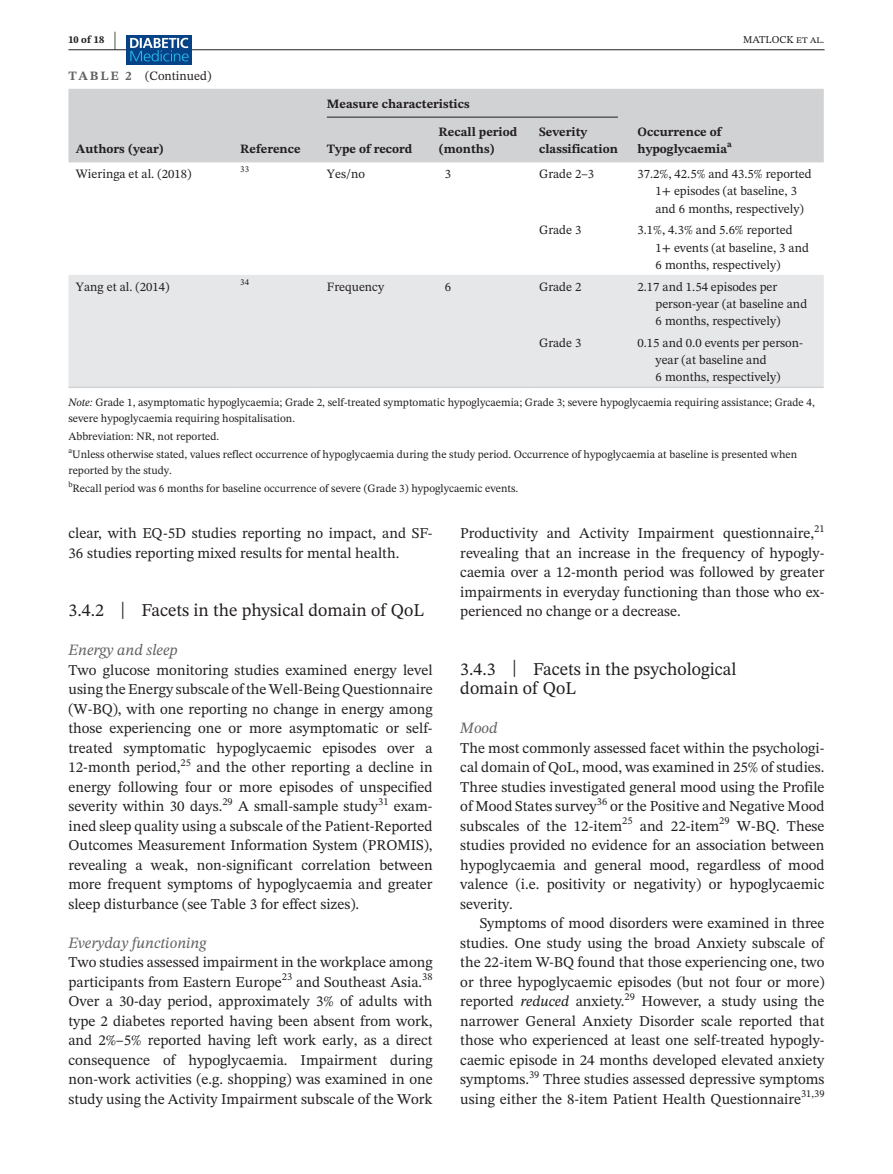
<style>
.page{position:relative;width:893px;height:1174px;background:#fff}
.page>*{position:absolute;margin:0;border:0;box-sizing:border-box;transform-origin:0 0}
.t1{font:18px/19.5px "STIX Two Text";color:#231f20}
.t2{font:italic 15.75px "STIX Two Text";color:#636366}
.t3{font:15px/19.5px "STIX Two Text";color:#231f20;text-align:justify}
.t4{font:12.75px/17.2px "STIX Two Text";color:#231f20}
.t5{font:700 12.75px/17.2px "STIX Two Text";color:#231f20}
.t6{font:11.25px/15.8px "STIX Two Text";color:#231f20}
.t7{font:10.5px "STIX Two Text";color:#231f20}
.t8{font:700 10.5px "STIX Two Text";color:#231f20}
.t9{font:8.85px "STIX Two Text";color:#231f20}
.t10{font:700 8.85px "STIX Two Text";color:#231f20}
.t11{font:7.8px "STIX Two Text";color:#231f20}
.s1{font-size:21px}
.s2{font-weight:700;color:#636366}
.s3{font-style:italic}
.s4{font-size:23.7px}
</style>
<div class="page">
<hr style="left:68px;top:49px;width:756px;height:1px;background:#231f20">
<div style="left:126px;top:35px;width:66px;height:30px;background:#054286"></div>
<svg style="left:130px;top:38px;width:59px;height:23px"></svg>
<div style="left:68px;top:89px;width:756px;height:73px;background:#d1d2d4"></div>
<div style="left:68px;top:275px;width:756px;height:111px;background:#e6e7e9"></div>
<hr style="left:68px;top:386px;width:165px;height:2px;background:#d1d2d4">
<hr style="left:233px;top:386px;width:86px;height:2px;background:#d1d2d4">
<hr style="left:319px;top:386px;width:112px;height:2px;background:#d1d2d4">
<hr style="left:431px;top:386px;width:101px;height:2px;background:#d1d2d4">
<hr style="left:532px;top:386px;width:98px;height:2px;background:#d1d2d4">
<hr style="left:630px;top:386px;width:194px;height:2px;background:#d1d2d4">
<hr style="left:327px;top:117px;width:291px;height:1px;background:#231f20">
<p class="t8" style="left:68px;top:32px;width:50px">10 of 18 <span class="s1">|</span></p>
<p class="t7" style="left:743px;top:32px;width:83px">MATLOCK et al.</p>
<p class="t4" style="left:68px;top:67px;width:144px"><span class="s2">TABLE 2</span> (Continued)</p>
<p class="t5" style="left:76px;top:141px;width:90px">Authors (year)</p>
<p class="t5" style="left:240px;top:141px;width:62px">Reference</p>
<p class="t5" style="left:327px;top:95px;width:144px">Measure characteristics</p>
<p class="t5" style="left:327px;top:141px;width:87px">Type of record</p>
<p class="t5" style="left:439px;top:123px;width:80px">Recall period (months)</p>
<p class="t5" style="left:539px;top:123px;width:80px">Severity classification</p>
<p class="t5" style="left:637px;top:123px;width:91px">Occurrence of hypoglycaemia</p>
<p class="t10" style="left:727px;top:138px;width:6px">a</p>
<p class="t4" style="left:76px;top:165px;width:117px">Wieringa et al. (2018)</p>
<p class="t9" style="left:240px;top:163px;width:10px">33</p>
<p class="t4" style="left:327px;top:165px;width:40px">Yes/no</p>
<p class="t4" style="left:445px;top:165px;width:8px">3</p>
<p class="t4" style="left:539px;top:165px;width:56px">Grade 2–3</p>
<p class="t4" style="left:655px;top:165px;width:158px;text-indent:-18px">37.2%, 42.5% and 43.5% reported<br>1+ episodes (at baseline, 3 and 6 months, respectively)</p>
<p class="t4" style="left:539px;top:221px;width:44px">Grade 3</p>
<p class="t4" style="left:655px;top:221px;width:155px;text-indent:-18px">3.1%, 4.3% and 5.6% reported<br>1+ events (at baseline, 3 and<br>6 months, respectively)</p>
<p class="t4" style="left:76px;top:278px;width:95px">Yang et al. (2014)</p>
<p class="t9" style="left:240px;top:275px;width:10px">34</p>
<p class="t4" style="left:327px;top:278px;width:59px">Frequency</p>
<p class="t4" style="left:445px;top:278px;width:8px">6</p>
<p class="t4" style="left:539px;top:278px;width:44px">Grade 2</p>
<p class="t4" style="left:655px;top:278px;width:153px;text-indent:-18px">2.17 and 1.54 episodes per person-year (at baseline and<br>6 months, respectively)</p>
<p class="t4" style="left:539px;top:334px;width:44px">Grade 3</p>
<p class="t4" style="left:655px;top:334px;width:149px;text-indent:-18px">0.15 and 0.0 events per person&shy;year (at baseline and<br>6 months, respectively)</p>
<p class="t6" style="left:68px;top:394px;width:748px"><span class="s3">Note:</span> Grade 1, asymptomatic hypoglycaemia; Grade 2, self-treated symptomatic hypoglycaemia; Grade 3; severe hypoglycaemia requiring assistance; Grade 4, severe hypoglycaemia requiring hospitalisation.</p>
<p class="t6" style="left:68px;top:428px;width:152px">Abbreviation: NR, not reported.</p>
<p class="t11" style="left:68px;top:444px;width:5px">a</p>
<p class="t6" style="left:68px;top:446px;width:730px;text-indent:4px">Unless otherwise stated, values reflect occurrence of hypoglycaemia during the study period. Occurrence of hypoglycaemia at baseline is presented when reported by the study.</p>
<p class="t11" style="left:68px;top:478px;width:6px">b</p>
<p class="t6" style="left:73px;top:480px;width:447px">Recall period was 6 months for baseline occurrence of severe (Grade 3) hypoglycaemic events.</p>
<p class="t3" style="left:68px;top:523px;width:366px">clear, with EQ-5D studies reporting no impact, and SF-<br>36 studies reporting mixed results for mental health.</p>
<p class="t1" style="left:68px;top:600px;width:357px">3.4.2 <span class="s4">|</span> Facets in the physical domain of QoL</p>
<p class="t2" style="left:68px;top:639px;width:111px">Energy and sleep</p>
<p class="t3" style="left:68px;top:660px;width:366px">Two glucose monitoring studies examined energy level using the Energy subscale of the Well-Being Questionnaire (W-BQ), with one reporting no change in energy among those experiencing one or more asymptomatic or self&shy;treated symptomatic hypoglycaemic episodes over a 12-month period,</p>
<p class="t7" style="left:181px;top:754px;width:12px">25</p>
<p class="t3" style="left:68px;top:757px;width:366px;text-indent:128px">and the other reporting a decline in energy following four or more episodes of unspecified severity within 30 days.</p>
<p class="t7" style="left:222px;top:793px;width:12px">29</p>
<p class="t3" style="left:238px;top:796px;width:142px">A small-sample study</p>
<p class="t7" style="left:378px;top:793px;width:12px">31</p>
<p class="t3" style="left:68px;top:796px;width:366px;text-indent:325px">exam&shy;ined sleep quality using a subscale of the Patient-Reported Outcomes Measurement Information System (PROMIS), revealing a weak, non-significant correlation between more frequent symptoms of hypoglycaemia and greater sleep disturbance (see Table 3 for effect sizes).</p>
<p class="t2" style="left:68px;top:931px;width:140px">Everyday functioning</p>
<p class="t3" style="left:68px;top:952px;width:366px">Two studies assessed impairment in the workplace among participants from Eastern Europe</p>
<p class="t7" style="left:282px;top:969px;width:12px">23</p>
<p class="t3" style="left:296px;top:972px;width:127px">and Southeast Asia.</p>
<p class="t7" style="left:422px;top:969px;width:12px">38</p>
<p class="t3" style="left:68px;top:991px;width:366px">Over a 30-day period, approximately 3% of adults with type 2 diabetes reported having been absent from work, and 2%–5% reported having left work early, as a direct consequence of hypoglycaemia. Impairment during non-work activities (e.g. shopping) was examined in one study using the Activity Impairment subscale of the Work</p>
<p class="t3" style="left:460px;top:523px;width:355px">Productivity and Activity Impairment questionnaire,</p>
<p class="t7" style="left:814px;top:520px;width:12px">21</p>
<p class="t3" style="left:460px;top:543px;width:366px">revealing that an increase in the frequency of hypogly&shy;caemia over a 12-month period was followed by greater impairments in everyday functioning than those who ex&shy;perienced no change or a decrease.</p>
<p class="t1" style="left:460px;top:659px;width:278px">3.4.3 <span class="s4">|</span> Facets in the psychological domain of QoL</p>
<p class="t2" style="left:460px;top:717px;width:39px">Mood</p>
<p class="t3" style="left:460px;top:738px;width:366px">The most commonly assessed facet within the psychologi&shy;cal domain of QoL, mood, was examined in 25% of studies.<br>Three studies investigated general mood using the Profile of Mood States survey</p>
<p class="t7" style="left:597px;top:793px;width:12px">36</p>
<p class="t3" style="left:460px;top:796px;width:366px;text-indent:150px">or the Positive and Negative Mood subscales of the 12-item</p>
<p class="t7" style="left:622px;top:813px;width:12px">25</p>
<p class="t3" style="left:640px;top:816px;width:81px">and 22-item</p>
<p class="t7" style="left:719px;top:813px;width:12px">29</p>
<p class="t3" style="left:460px;top:816px;width:366px;text-indent:277px">W-BQ. These studies provided no evidence for an association between hypoglycaemia and general mood, regardless of mood valence (i.e. positivity or negativity) or hypoglycaemic severity.</p>
<p class="t3" style="left:460px;top:913px;width:366px;text-indent:20px">Symptoms of mood disorders were examined in three studies. One study using the broad Anxiety subscale of the 22-item W-BQ found that those experiencing one, two or three hypoglycaemic episodes (but not four or more) reported <span class="s3">reduced</span> anxiety.</p>
<p class="t7" style="left:625px;top:988px;width:12px">29</p>
<p class="t3" style="left:460px;top:991px;width:366px;text-indent:181px">However, a study using the narrower General Anxiety Disorder scale reported that those who experienced at least one self-treated hypogly&shy;caemic episode in 24 months developed elevated anxiety symptoms.</p>
<p class="t7" style="left:529px;top:1066px;width:12px">39</p>
<p class="t3" style="left:460px;top:1069px;width:366px;text-indent:83px">Three studies assessed depressive symptoms using either the 8-item Patient Health Questionnaire</p>
<p class="t7" style="left:801px;top:1086px;width:25px">31,39</p>
</div>
